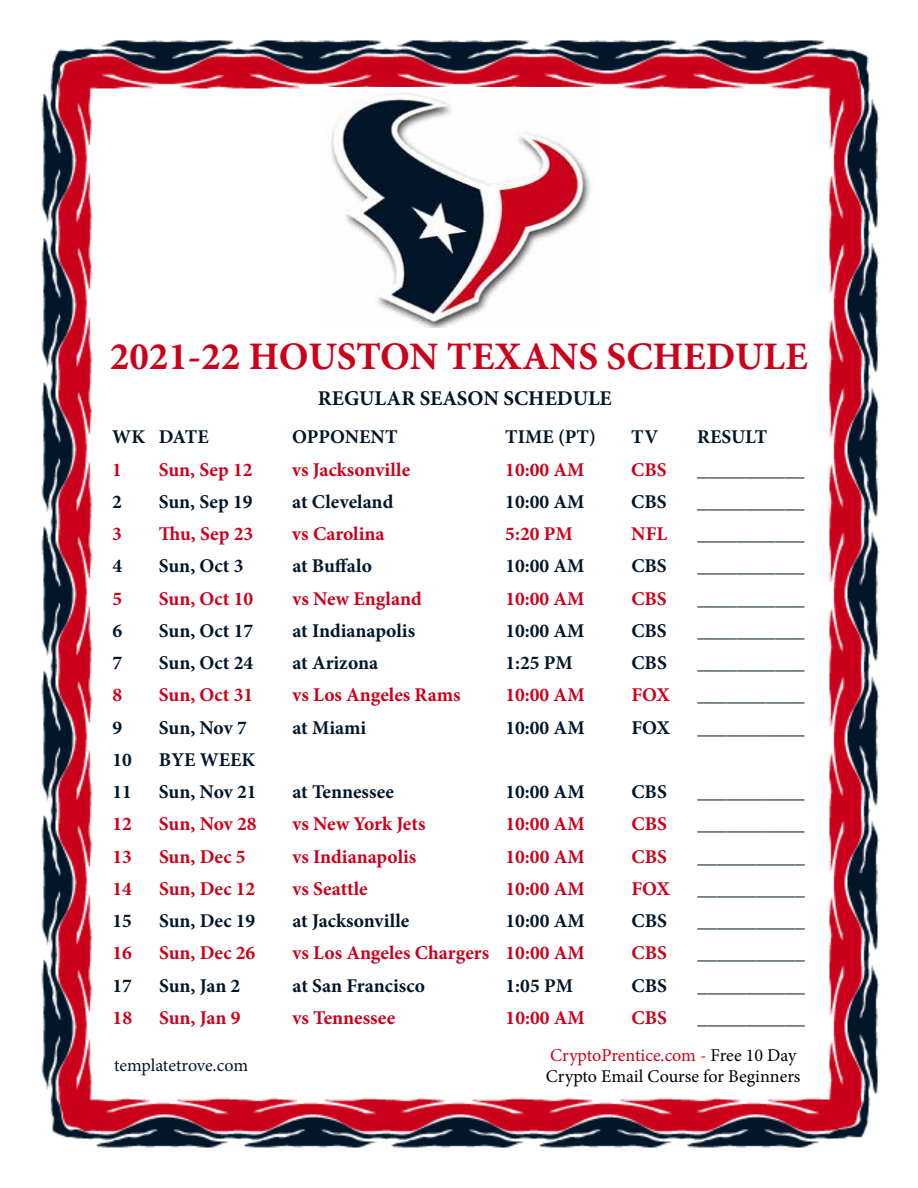
<style>
.page{position:relative;width:918px;height:1188px;background:#fff}
.page>*{position:absolute;margin:0;border:0;box-sizing:border-box;transform-origin:0 0}
.t1{font:700 39px "Minion Pro";color:#cb011b}
.t2{font:700 21px "Minion Pro";color:#011629}
.t3{font:700 19.5px "Minion Pro";color:#011629}
.t4{font:700 19.5px "Minion Pro";color:#cb011b}
.t5{font:18px/21.6px "Minion Pro";color:#000}
.t6{font:18px "Minion Pro";letter-spacing:-.005em;color:#011629}
.s1{color:#cb011b}
</style>
<div class="page">
<img style="left:41px;top:40px;width:839px;height:1108px">
<img style="left:321px;top:88px;width:279px;height:239px">
<h1 class="t1" style="left:110px;top:329px;width:699px">2021-22 HOUSTON TEXANS SCHEDULE</h1>
<p class="t2" style="left:318px;top:384px;width:295px">REGULAR SEASON SCHEDULE</p>
<p class="t3" style="left:112px;top:423px;width:98px">WK DATE</p>
<p class="t3" style="left:292px;top:423px;width:107px">OPPONENT</p>
<p class="t3" style="left:505px;top:423px;width:92px">TIME (PT)</p>
<p class="t3" style="left:631px;top:423px;width:28px">TV</p>
<p class="t3" style="left:697px;top:423px;width:71px">RESULT</p>
<p class="t4" style="left:112px;top:456px;width:11px">1</p>
<p class="t4" style="left:159px;top:456px;width:95px">Sun, Sep 12</p>
<p class="t4" style="left:292px;top:456px;width:119px">vs Jacksonville</p>
<p class="t4" style="left:505px;top:456px;width:81px">10:00 AM</p>
<p class="t4" style="left:631px;top:456px;width:37px">CBS</p>
<p class="t3" style="left:697px;top:456px;width:109px">___________</p>
<p class="t3" style="left:112px;top:488px;width:11px">2</p>
<p class="t3" style="left:159px;top:488px;width:95px">Sun, Sep 19</p>
<p class="t3" style="left:292px;top:488px;width:103px">at Cleveland</p>
<p class="t3" style="left:505px;top:488px;width:81px">10:00 AM</p>
<p class="t3" style="left:631px;top:488px;width:37px">CBS</p>
<p class="t3" style="left:697px;top:488px;width:109px">___________</p>
<p class="t4" style="left:112px;top:520px;width:11px">3</p>
<p class="t4" style="left:159px;top:520px;width:96px">Thu, Sep 23</p>
<p class="t4" style="left:292px;top:520px;width:94px">vs Carolina</p>
<p class="t4" style="left:505px;top:520px;width:69px">5:20 PM</p>
<p class="t4" style="left:631px;top:520px;width:37px">NFL</p>
<p class="t3" style="left:697px;top:520px;width:109px">___________</p>
<p class="t3" style="left:112px;top:552px;width:11px">4</p>
<p class="t3" style="left:159px;top:552px;width:86px">Sun, Oct 3</p>
<p class="t3" style="left:292px;top:552px;width:81px">at Buffalo</p>
<p class="t3" style="left:505px;top:552px;width:81px">10:00 AM</p>
<p class="t3" style="left:631px;top:552px;width:37px">CBS</p>
<p class="t3" style="left:697px;top:552px;width:109px">___________</p>
<p class="t4" style="left:112px;top:585px;width:11px">5</p>
<p class="t4" style="left:159px;top:585px;width:96px">Sun, Oct 10</p>
<p class="t4" style="left:292px;top:585px;width:131px">vs New England</p>
<p class="t4" style="left:505px;top:585px;width:81px">10:00 AM</p>
<p class="t4" style="left:631px;top:585px;width:37px">CBS</p>
<p class="t3" style="left:697px;top:585px;width:109px">___________</p>
<p class="t3" style="left:112px;top:617px;width:11px">6</p>
<p class="t3" style="left:159px;top:617px;width:96px">Sun, Oct 17</p>
<p class="t3" style="left:292px;top:617px;width:124px">at Indianapolis</p>
<p class="t3" style="left:505px;top:617px;width:81px">10:00 AM</p>
<p class="t3" style="left:631px;top:617px;width:37px">CBS</p>
<p class="t3" style="left:697px;top:617px;width:109px">___________</p>
<p class="t3" style="left:112px;top:649px;width:11px">7</p>
<p class="t3" style="left:159px;top:649px;width:96px">Sun, Oct 24</p>
<p class="t3" style="left:292px;top:649px;width:87px">at Arizona</p>
<p class="t3" style="left:505px;top:649px;width:69px">1:25 PM</p>
<p class="t3" style="left:631px;top:649px;width:37px">CBS</p>
<p class="t3" style="left:697px;top:649px;width:109px">___________</p>
<p class="t4" style="left:112px;top:681px;width:11px">8</p>
<p class="t4" style="left:159px;top:681px;width:96px">Sun, Oct 31</p>
<p class="t4" style="left:292px;top:681px;width:170px">vs Los Angeles Rams</p>
<p class="t4" style="left:505px;top:681px;width:81px">10:00 AM</p>
<p class="t4" style="left:631px;top:681px;width:40px">FOX</p>
<p class="t3" style="left:697px;top:681px;width:109px">___________</p>
<p class="t3" style="left:112px;top:714px;width:11px">9</p>
<p class="t3" style="left:159px;top:714px;width:89px">Sun, Nov 7</p>
<p class="t3" style="left:292px;top:714px;width:75px">at Miami</p>
<p class="t3" style="left:505px;top:714px;width:81px">10:00 AM</p>
<p class="t3" style="left:631px;top:714px;width:40px">FOX</p>
<p class="t3" style="left:697px;top:714px;width:109px">___________</p>
<p class="t3" style="left:112px;top:746px;width:21px">10</p>
<p class="t3" style="left:159px;top:746px;width:98px">BYE WEEK</p>
<p class="t3" style="left:112px;top:778px;width:21px">11</p>
<p class="t3" style="left:159px;top:778px;width:99px">Sun, Nov 21</p>
<p class="t3" style="left:292px;top:778px;width:103px">at Tennessee</p>
<p class="t3" style="left:505px;top:778px;width:81px">10:00 AM</p>
<p class="t3" style="left:631px;top:778px;width:37px">CBS</p>
<p class="t3" style="left:697px;top:778px;width:109px">___________</p>
<p class="t4" style="left:112px;top:810px;width:21px">12</p>
<p class="t4" style="left:159px;top:810px;width:99px">Sun, Nov 28</p>
<p class="t4" style="left:292px;top:810px;width:135px">vs New York Jets</p>
<p class="t4" style="left:505px;top:810px;width:81px">10:00 AM</p>
<p class="t4" style="left:631px;top:810px;width:37px">CBS</p>
<p class="t3" style="left:697px;top:810px;width:109px">___________</p>
<p class="t4" style="left:112px;top:843px;width:21px">13</p>
<p class="t4" style="left:159px;top:843px;width:88px">Sun, Dec 5</p>
<p class="t4" style="left:292px;top:843px;width:125px">vs Indianapolis</p>
<p class="t4" style="left:505px;top:843px;width:81px">10:00 AM</p>
<p class="t4" style="left:632px;top:843px;width:37px">CBS</p>
<p class="t3" style="left:698px;top:843px;width:109px">___________</p>
<p class="t4" style="left:113px;top:875px;width:21px">14</p>
<p class="t4" style="left:159px;top:875px;width:98px">Sun, Dec 12</p>
<p class="t4" style="left:293px;top:875px;width:77px">vs Seattle</p>
<p class="t4" style="left:506px;top:875px;width:81px">10:00 AM</p>
<p class="t4" style="left:632px;top:875px;width:40px">FOX</p>
<p class="t3" style="left:698px;top:875px;width:109px">___________</p>
<p class="t3" style="left:113px;top:907px;width:21px">15</p>
<p class="t3" style="left:159px;top:907px;width:98px">Sun, Dec 19</p>
<p class="t3" style="left:293px;top:907px;width:118px">at Jacksonville</p>
<p class="t3" style="left:506px;top:907px;width:81px">10:00 AM</p>
<p class="t3" style="left:632px;top:907px;width:37px">CBS</p>
<p class="t3" style="left:698px;top:907px;width:109px">___________</p>
<p class="t4" style="left:113px;top:939px;width:21px">16</p>
<p class="t4" style="left:159px;top:939px;width:98px">Sun, Dec 26</p>
<p class="t4" style="left:293px;top:939px;width:294px">vs Los Angeles Chargers 10:00 AM</p>
<p class="t4" style="left:632px;top:939px;width:37px">CBS</p>
<p class="t3" style="left:698px;top:939px;width:109px">___________</p>
<p class="t3" style="left:113px;top:972px;width:21px">17</p>
<p class="t3" style="left:159px;top:972px;width:83px">Sun, Jan 2</p>
<p class="t3" style="left:293px;top:972px;width:134px">at San Francisco</p>
<p class="t3" style="left:506px;top:972px;width:69px">1:05 PM</p>
<p class="t3" style="left:632px;top:972px;width:37px">CBS</p>
<p class="t3" style="left:698px;top:972px;width:109px">___________</p>
<p class="t4" style="left:113px;top:1004px;width:21px">18</p>
<p class="t4" style="left:159px;top:1004px;width:83px">Sun, Jan 9</p>
<p class="t4" style="left:293px;top:1004px;width:104px">vs Tennessee</p>
<p class="t4" style="left:506px;top:1004px;width:81px">10:00 AM</p>
<p class="t4" style="left:632px;top:1004px;width:37px">CBS</p>
<p class="t3" style="left:698px;top:1004px;width:109px">___________</p>
<p class="t5" style="left:546px;top:1044px;width:256px"><span class="s1">CryptoPrentice.com -</span> Free 10 Day<br>Crypto Email Course for Beginners</p>
<p class="t6" style="left:114px;top:1053px;width:136px">templatetrove.com</p>
</div>
